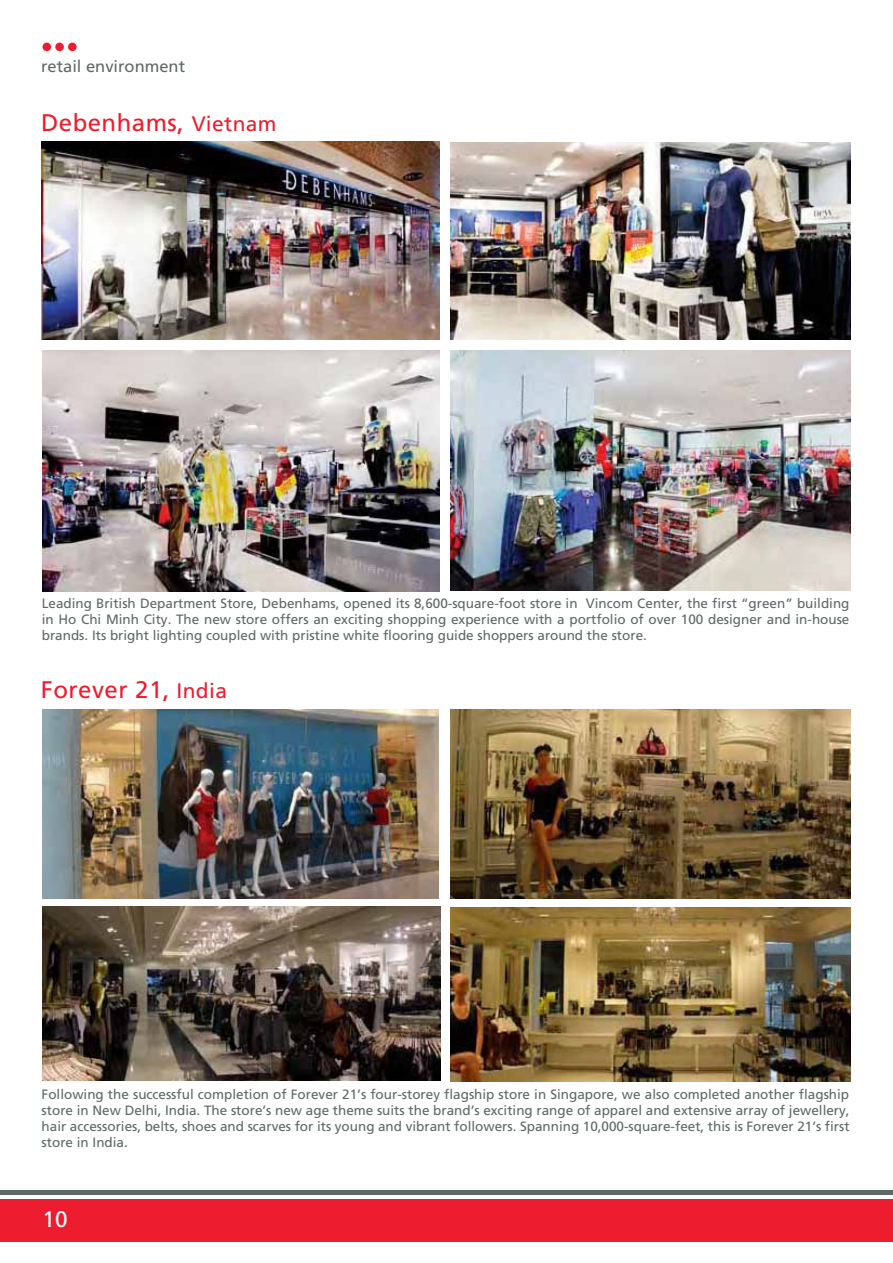
<style>
.page{position:relative;width:893px;height:1263px;background:#fff}
.page>*{position:absolute;margin:0;border:0;box-sizing:border-box;transform-origin:0 0}
.t1{font:24px "Frutiger";letter-spacing:.02em;color:#ed1c2e}
.t2{font:24px "Frutiger CE";letter-spacing:.02em;color:#ed1c2e}
.t3{font:22.5px "Frutiger";color:#fff}
.t4{font:16.5px "Frutiger CE";color:#5d6967}
.t5{font:13.5px/16.2px "Frutiger";color:#5d6967;text-align:justify}
.s1{font-size:21px}
</style>
<div class="page">
<div style="left:0;top:1199px;width:893px;height:42px;background:#ed1c2e"></div>
<div style="left:0;top:1190px;width:893px;height:5px;background:#5d6967"></div>
<div style="left:43px;top:43px;width:8px;height:8px;background:#ed1c2e;border-radius:50%"></div>
<div style="left:55px;top:43px;width:9px;height:8px;background:#ed1c2e;border-radius:50%"></div>
<div style="left:68px;top:43px;width:9px;height:8px;background:#ed1c2e;border-radius:50%"></div>
<img style="left:42px;top:142px;width:398px;height:198px">
<img style="left:42px;top:350px;width:398px;height:241px">
<img style="left:450px;top:710px;width:401px;height:189px">
<img style="left:450px;top:907px;width:401px;height:174px">
<img style="left:450px;top:142px;width:401px;height:198px">
<img style="left:450px;top:350px;width:401px;height:241px">
<img style="left:42px;top:710px;width:397px;height:189px">
<img style="left:42px;top:906px;width:398px;height:175px">
<p class="t4" style="left:41px;top:60px;width:145px">retail environment</p>
<h1 class="t1" style="left:41px;top:113px;width:237px">Debenhams, <span class="s1">Vietnam</span></h1>
<p class="t5" style="left:42px;top:596px;width:809px">Leading British Department Store, Debenhams, opened its 8,600-square-foot store in Vincom Center, the first “green” building in Ho Chi Minh City. The new store offers an exciting shopping experience with a portfolio of over 100 designer and in-house brands. Its bright lighting coupled with pristine white flooring guide shoppers around the store.</p>
<h1 class="t2" style="left:41px;top:680px;width:188px">Forever 21, <span class="s1">India</span></h1>
<p class="t5" style="left:42px;top:1087px;width:809px">Following the successful completion of Forever 21’s four-storey flagship store in Singapore, we also completed another flagship store in New Delhi, India. The store’s new age theme suits the brand’s exciting range of apparel and extensive array of jewellery, hair accessories, belts, shoes and scarves for its young and vibrant followers. Spanning 10,000-square-feet, this is Forever 21’s first store in India.</p>
<h2 class="t3" style="left:43px;top:1210px;width:27px">10</h2>
</div>
